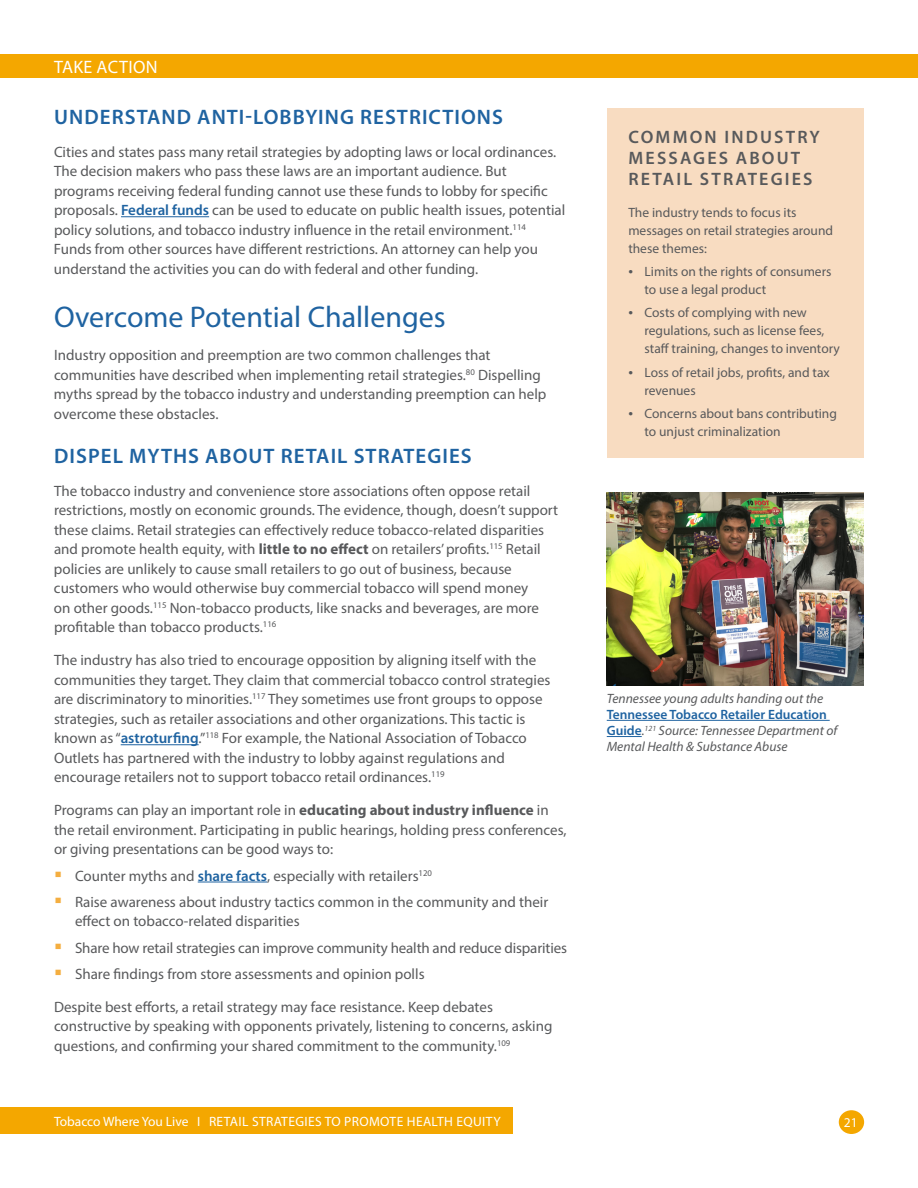
<style>
.page{position:relative;width:918px;height:1188px;background:#fff}
.page>*{position:absolute;margin:0;border:0;box-sizing:border-box;transform-origin:0 0}
.Heading_3{font:30px "Myriad Pro";color:#1f63a1}
.Heading_4{font:600 21px "Myriad Pro";letter-spacing:.05em;color:#1f63a1}
.Small_pullout_headin{font:600 18px/21px "Myriad Pro";letter-spacing:.12em;color:#58595b}
.t1{font:18px "Myriad Pro";letter-spacing:.02em;color:#fff}
.Paragraph{font:15px/19.5px "Myriad Pro";color:#58595b}
.Small_pullout_text{font:13.5px/18px "Myriad Pro";color:#58595b}
.t2{font:italic 13.5px/16px "Myriad Pro";color:#58595b}
.t3{font:13.5px "Myriad Pro";letter-spacing:.025em;color:#fff}
.s1{font-weight:600;color:#1f63a1}
.s2{font-weight:700}
.s3{font-size:16.5px}
.s4{font-weight:600;font-style:normal;color:#1f63a1}
</style>
<div class="page">
<div style="left:839px;top:1110px;width:25px;height:24px;background:#f4a700;border-radius:50%"></div>
<div style="left:0;top:1107px;width:513px;height:27px;background:#f4a700"></div>
<hr style="left:121px;top:216px;width:88px;height:1px;background:#1f63a1">
<hr style="left:121px;top:744px;width:78px;height:1px;background:#1f63a1">
<hr style="left:198px;top:882px;width:69px;height:1px;background:#1f63a1">
<hr style="left:607px;top:720px;width:223px;height:1px;background:#1f63a1">
<hr style="left:607px;top:736px;width:35px;height:1px;background:#1f63a1">
<div style="left:607px;top:108px;width:256px;height:350px;background:#f8dcc1"></div>
<div style="left:0;top:54px;width:918px;height:24px;background:#f4a700"></div>
<img style="left:607px;top:493px;width:256px;height:192px">
<p class="t1" style="left:54px;top:55px;width:105px">TAKE ACTION</p>
<h4 class="Heading_4" style="left:54px;top:103px;width:450px">UNDERSTAND ANTI-LOBBYING RESTRICTIONS</h4>
<p class="Paragraph" style="left:54px;top:142px;width:513px">Cities and states pass many retail strategies by adopting laws or local ordinances.<br>The decision makers who pass these laws are an important audience. But programs receiving federal funding cannot use these funds to lobby for specific proposals. <span class="s1">Federal funds</span> can be used to educate on public health issues, potential policy solutions, and tobacco industry influence in the retail environment.<sup>114<br></sup>Funds from other sources have different restrictions. An attorney can help you understand the activities you can do with federal and other funding.</p>
<h3 class="Heading_3" style="left:54px;top:298px;width:393px">Overcome Potential Challenges</h3>
<p class="Paragraph" style="left:54px;top:345px;width:494px">Industry opposition and preemption are two common challenges that communities have described when implementing retail strategies.<sup>80</sup> Dispelling myths spread by the tobacco industry and understanding preemption can help overcome these obstacles.</p>
<h4 class="Heading_4" style="left:54px;top:442px;width:419px">DISPEL MYTHS ABOUT RETAIL STRATEGIES</h4>
<p class="Paragraph" style="left:54px;top:481px;width:506px">The tobacco industry and convenience store associations often oppose retail restrictions, mostly on economic grounds. The evidence, though, doesn’t support these claims. Retail strategies can effectively reduce tobacco-related disparities and promote health equity, with <span class="s2">little to no effect</span> on retailers’ profits.<sup>115</sup> Retail policies are unlikely to cause small retailers to go out of business, because customers who would otherwise buy commercial tobacco will spend money<br>on other goods.<sup>115</sup> Non-tobacco products, like snacks and beverages, are more profitable than tobacco products.<sup>116</sup></p>
<p class="Paragraph" style="left:54px;top:650px;width:498px">The industry has also tried to encourage opposition by aligning itself with the communities they target. They claim that commercial tobacco control strategies are discriminatory to minorities.<sup>117</sup> They sometimes use front groups to oppose strategies, such as retailer associations and other organizations. This tactic is known as “<span class="s1">astroturfing</span>.”<sup>118</sup> For example, the National Association of Tobacco Outlets has partnered with the industry to lobby against regulations and encourage retailers not to support tobacco retail ordinances.<sup>119</sup></p>
<p class="Paragraph" style="left:54px;top:800px;width:514px">Programs can play an important role in <span class="s2">educating about industry influence</span> in the retail environment. Participating in public hearings, holding press conferences, or giving presentations can be good ways to:</p>
<p class="Paragraph" style="left:75px;top:865px;width:359px">Counter myths and <span class="s1">share facts</span>, especially with retailers<sup>120</sup></p>
<p class="Paragraph" style="left:75px;top:892px;width:475px">Raise awareness about industry tactics common in the community and their effect on tobacco-related disparities</p>
<p class="Paragraph" style="left:75px;top:937px;width:494px">Share how retail strategies can improve community health and reduce disparities</p>
<p class="Paragraph" style="left:75px;top:964px;width:351px">Share findings from store assessments and opinion polls</p>
<p class="Paragraph" style="left:54px;top:997px;width:500px">Despite best efforts, a retail strategy may face resistance. Keep debates constructive by speaking with opponents privately, listening to concerns, asking questions, and confirming your shared commitment to the community.<sup>109</sup></p>
<h4 class="Small_pullout_headin" style="left:629px;top:126px;width:193px">COMMON INDUSTRY<br>MESSAGES ABOUT<br>RETAIL STRATEGIES</h4>
<p class="Small_pullout_text" style="left:628px;top:203px;width:206px">The industry tends to focus its messages on retail strategies around these themes:</p>
<p class="Small_pullout_text" style="left:645px;top:262px;width:188px;text-indent:-16px"><span class="s3">•</span> Limits on the rights of consumers to use a legal product</p>
<p class="Small_pullout_text" style="left:645px;top:304px;width:197px;text-indent:-16px"><span class="s3">•</span> Costs of complying with new regulations, such as license fees, staff training, changes to inventory</p>
<p class="Small_pullout_text" style="left:645px;top:363px;width:187px;text-indent:-16px"><span class="s3">•</span> Loss of retail jobs, profits, and tax revenues</p>
<p class="Small_pullout_text" style="left:645px;top:404px;width:194px;text-indent:-16px"><span class="s3">•</span> Concerns about bans contributing to unjust criminalization</p>
<p class="t2" style="left:607px;top:690px;width:232px">Tennessee young adults handing out the <span class="s4">Tennessee Tobacco Retailer Education Guide</span>.<sup>121</sup> Source: Tennessee Department of Mental Health &amp; Substance Abuse</p>
<p class="t3" style="left:54px;top:1113px;width:448px">Tobacco Where You Live I RETAIL STRATEGIES TO PROMOTE HEALTH EQUITY</p>
<p class="t3" style="left:844px;top:1114px;width:15px">21</p>
</div>
